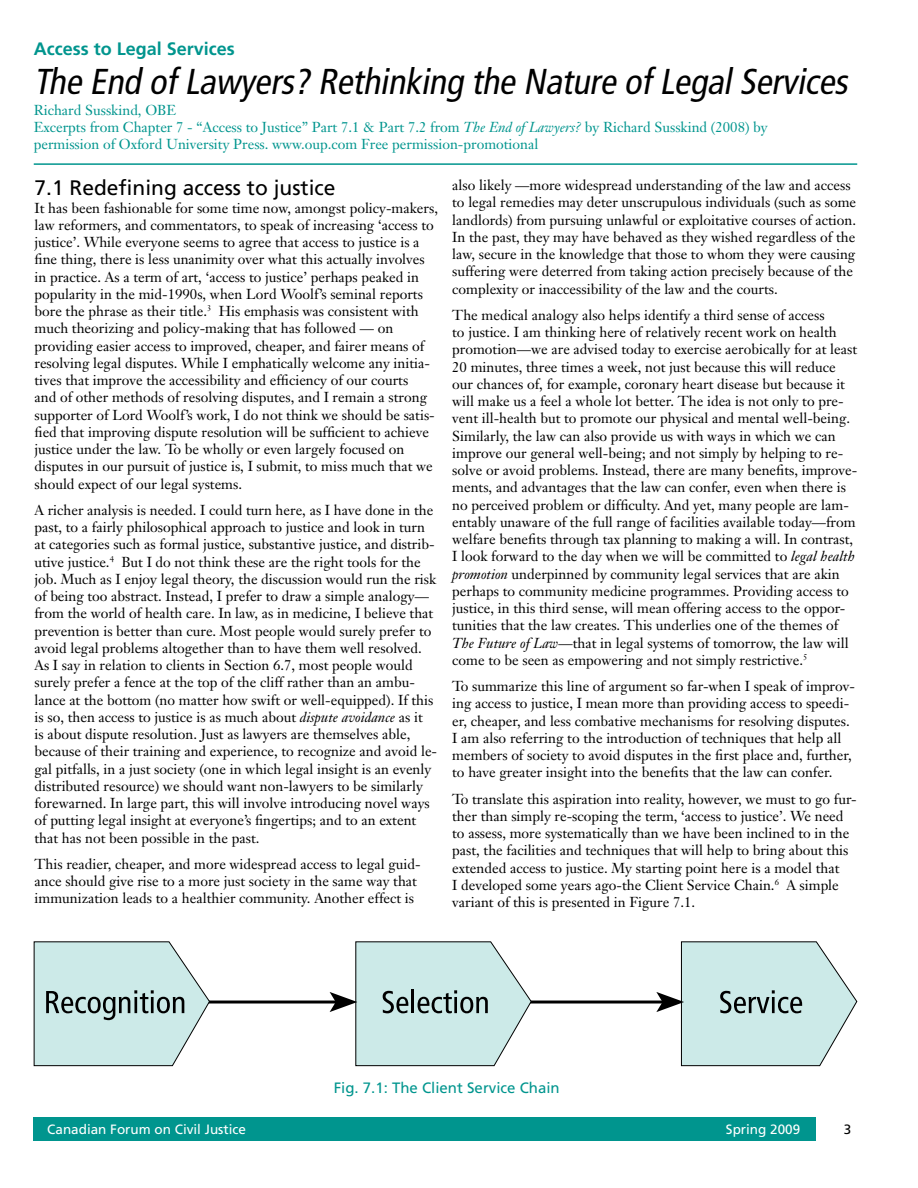
<style>
.page{position:relative;width:918px;height:1188px;background:#fff}
.page>*{position:absolute;margin:0;border:0;box-sizing:border-box;transform-origin:0 0}
.t1{font:italic condensed 36px "Frutiger";color:#000}
.t2{font:21px "Frutiger";color:#000}
.t3{font:700 18px "Frutiger";color:#00958e}
.t4{font:15px "Frutiger";color:#00958e}
.t5{font:14.25px/17.2px "Janson Text";color:#000}
.t6{font:14.25px/17.2px "Janson Text";color:#00958e}
.t7{font:13.5px "Frutiger";color:#fff}
.t8{font:13.5px "Frutiger";color:#000}
.s1{font-style:italic}
</style>
<div class="page">
<div style="left:34px;top:1117px;width:782px;height:24px;background:#00958e"></div>
<hr style="left:34px;top:163px;width:823px;height:2px;background:#00958e">
<hr style="left:523px;top:1001px;width:141px;height:3px;background:#000">
<svg style="left:656px;top:941px;width:201px;height:125px"></svg>
<hr style="left:204px;top:1001px;width:133px;height:3px;background:#000">
<svg style="left:330px;top:941px;width:202px;height:125px"></svg>
<svg style="left:34px;top:941px;width:176px;height:125px;background:#c3dcda"></svg>
<p class="t3" style="left:34px;top:38px;width:203px">Access to Legal Services</p>
<h1 class="t1" style="left:34px;top:60px;width:823px">The End ofLawyers? Rethinking the Nature ofLegalServices</h1>
<p class="t6" style="left:34px;top:101px;width:736px">Richard Susskind, OBE<br>Excerpts from Chapter 7 - “Access to Justice” Part 7.1 &amp; Part 7.2 from <span class="s1">The End of Lawyers?</span> by Richard Susskind (2008) by permission of Oxford University Press. www.oup.com Free permission-promotional</p>
<p class="t5" style="left:452px;top:176px;width:405px">also likely —more widespread understanding of the law and access to legal remedies may deter unscrupulous individuals (such as some landlords) from pursuing unlawful or exploitative courses of action.<br>In the past, they may have behaved as they wished regardless of the law, secure in the knowledge that those to whom they were causing suffering were deterred from taking action precisely because of the complexity or inaccessibility of the law and the courts.</p>
<p class="t5" style="left:452px;top:306px;width:406px">The medical analogy also helps identify a third sense of access<br>to justice. I am thinking here of relatively recent work on health promotion—we are advised today to exercise aerobically for at least 20 minutes, three times a week, not just because this will reduce our chances of, for example, coronary heart disease but because it will make us a feel a whole lot better. The idea is not only to pre&shy;vent ill-health but to promote our physical and mental well-being.<br>Similarly, the law can also provide us with ways in which we can improve our general well-being; and not simply by helping to re&shy;solve or avoid problems. Instead, there are many benefits, improve&shy;ments, and advantages that the law can confer, even when there is no perceived problem or difficulty. And yet, many people are lam&shy;entably unaware of the full range of facilities available today—from welfare benefits through tax planning to making a will. In contrast, I look forward to the day when we will be committed to <span class="s1">legal health promotion</span> underpinned by community legal services that are akin perhaps to community medicine programmes. Providing access to justice, in this third sense, will mean offering access to the oppor&shy;tunities that the law creates. This underlies one of the themes of <span class="s1">The Future of Law</span>—that in legal systems of tomorrow, the law will come to be seen as empowering and not simply restrictive.<sup>5</sup></p>
<p class="t5" style="left:452px;top:677px;width:404px">To summarize this line of argument so far-when I speak of improv&shy;ing access to justice, I mean more than providing access to speedi&shy;er, cheaper, and less combative mechanisms for resolving disputes.<br>I am also referring to the introduction of techniques that help all members of society to avoid disputes in the first place and, further, to have greater insight into the benefits that the law can confer.</p>
<p class="t5" style="left:452px;top:790px;width:406px">To translate this aspiration into reality, however, we must to go fur&shy;ther than simply re-scoping the term, ‘access to justice’. We need to assess, more systematically than we have been inclined to in the past, the facilities and techniques that will help to bring about this extended access to justice. My starting point here is a model that<br>I developed some years ago-the Client Service Chain.<sup>6</sup> A simple variant of this is presented in Figure 7.1.</p>
<h2 class="t2" style="left:34px;top:176px;width:303px">7.1 Redefining access to justice</h2>
<p class="t5" style="left:34px;top:199px;width:405px">It has been fashionable for some time now, amongst policy-makers, law reformers, and commentators, to speak of increasing ‘access to justice’. While everyone seems to agree that access to justice is a fine thing, there is less unanimity over what this actually involves in practice. As a term of art, ‘access to justice’ perhaps peaked in popularity in the mid-1990s, when Lord Woolf’s seminal reports bore the phrase as their title.<sup>3</sup> His emphasis was consistent with much theorizing and policy-making that has followed — on providing easier access to improved, cheaper, and fairer means of resolving legal disputes. While I emphatically welcome any initia&shy;tives that improve the accessibility and efficiency of our courts<br>and of other methods of resolving disputes, and I remain a strong supporter of Lord Woolf’s work, I do not think we should be satis&shy;fied that improving dispute resolution will be sufficient to achieve justice under the law. To be wholly or even largely focused on disputes in our pursuit of justice is, I submit, to miss much that we should expect of our legal systems.</p>
<p class="t5" style="left:35px;top:501px;width:404px">A richer analysis is needed. I could turn here, as I have done in the past, to a fairly philosophical approach to justice and look in turn at categories such as formal justice, substantive justice, and distrib&shy;utive justice.<sup>4</sup> But I do not think these are the right tools for the job. Much as I enjoy legal theory, the discussion would run the risk of being too abstract. Instead, I prefer to draw a simple analogy— from the world of health care. In law, as in medicine, I believe that prevention is better than cure. Most people would surely prefer to avoid legal problems altogether than to have them well resolved.<br>As I say in relation to clients in Section 6.7, most people would surely prefer a fence at the top of the cliff rather than an ambu&shy;lance at the bottom (no matter how swift or well-equipped). If this is so, then access to justice is as much about <span class="s1">dispute avoidance</span> as it<br>is about dispute resolution. Just as lawyers are themselves able, because of their training and experience, to recognize and avoid le&shy;gal pitfalls, in a just society (one in which legal insight is an evenly distributed resource) we should want non-lawyers to be similarly forewarned. In large part, this will involve introducing novel ways of putting legal insight at everyone’s fingertips; and to an extent that has not been possible in the past.</p>
<p class="t5" style="left:35px;top:855px;width:388px">This readier, cheaper, and more widespread access to legal guid&shy;ance should give rise to a more just society in the same way that immunization leads to a healthier community. Another effect is</p>
<p class="t4" style="left:334px;top:1079px;width:227px">Fig. 7.1: The Client Service Chain</p>
<p class="t7" style="left:47px;top:1121px;width:200px">Canadian Forum on Civil Justice</p>
<p class="t7" style="left:726px;top:1121px;width:76px">Spring 2009</p>
<p class="t8" style="left:844px;top:1121px;width:9px">3</p>
</div>
